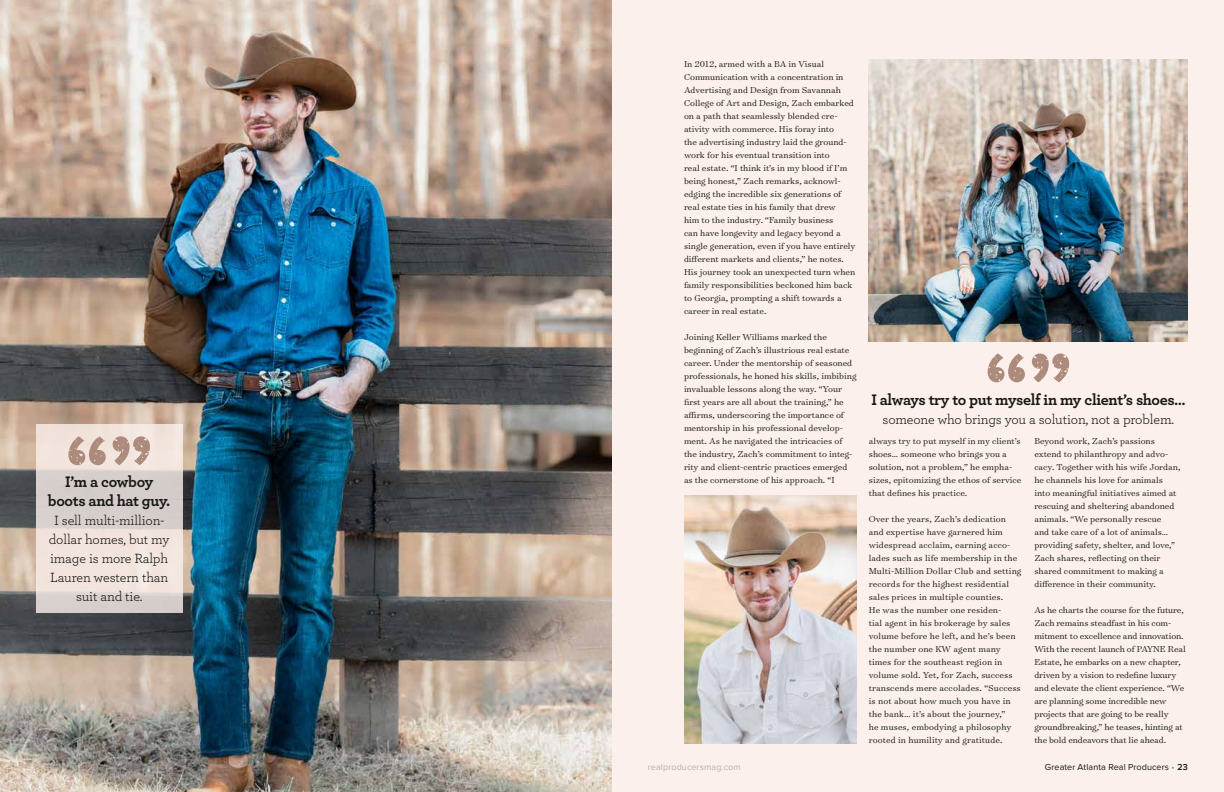
<style>
.page{position:relative;width:1224px;height:792px;background:#fff}
.page>*{position:absolute;margin:0;border:0;box-sizing:border-box;transform-origin:0 0}
.t1{font:700 16px/19px "Archer Pro";letter-spacing:-.02em;color:#171713;text-align:center}
.t2{font:14px/19px "Archer Pro";letter-spacing:-.01em;color:#171713;text-align:center}
.t3{font:300 9.8px/13px "Surveyor Text";color:#171713}
.t4{font:9px "Proxima Nova";letter-spacing:.01em;color:#171713}
.t5{font:9px "Proxima Nova";letter-spacing:.01em;color:#bbbcbc}
.s1{color:#31a5d9}
.s2{font-weight:600}
</style>
<div class="page">
<img style="left:0;top:0;width:612px;height:792px">
<div style="left:612px;top:0;width:612px;height:792px;background:#fbf0ec"></div>
<img style="left:869px;top:59px;width:319px;height:282px">
<img style="left:684px;top:495px;width:173px;height:249px">
<svg style="left:36px;top:424px;width:146px;height:189px;fill:#f0e1da"></svg>
<svg style="left:68px;top:436px;width:38px;height:29px"></svg>
<svg style="left:113px;top:436px;width:37px;height:29px"></svg>
<svg style="left:988px;top:353px;width:37px;height:29px"></svg>
<svg style="left:1032px;top:353px;width:37px;height:29px"></svg>
<h1 class="t1" style="left:48px;top:471px;width:124px">I’m a cowboy boots and hat guy.</h1>
<h2 class="t2" style="left:49px;top:510px;width:122px">I sell multi-million&shy;dollar homes, but my image is more Ralph<br>Lauren western than suit and tie.</h2>
<p class="t3" style="left:684px;top:57px;width:173px">In 2012, armed with a BA in Visual Communication with a concentration in Advertising and Design from Savannah College of Art and Design, Zach embarked on a path that seamlessly blended cre&shy;ativity with commerce. His foray into<br>the advertising industry laid the ground&shy;work for his eventual transition into<br>real estate. “I think it’s in my blood if I’m being honest,” Zach remarks, acknowl&shy;edging the incredible six generations of real estate ties in his family that drew<br>him to the industry. “Family business<br>can have longevity and legacy beyond a single generation, even if you have entirely different markets and clients,” he notes.<br>His journey took an unexpected turn when family responsibilities beckoned him back to Georgia, prompting a shift towards a career in real estate.</p>
<p class="t3" style="left:684px;top:330px;width:174px">Joining Keller Williams marked the beginning of Zach’s illustrious real estate career. Under the mentorship of seasoned professionals, he honed his skills, imbibing invaluable lessons along the way. “Your first years are all about the training,” he affirms, underscoring the importance of mentorship in his professional develop&shy;ment. As he navigated the intricacies of the industry, Zach’s commitment to integ&shy;rity and client-centric practices emerged as the cornerstone of his approach. “I</p>
<h1 class="t1" style="left:871px;top:389px;width:316px">I always try to put myself in my client’s shoes…</h1>
<h2 class="t2" style="left:883px;top:409px;width:293px">someone who brings you a solution, not a problem.</h2>
<p class="t3" style="left:869px;top:434px;width:154px">always try to put myself in my client’s shoes… someone who brings you a solution, not a problem,” he empha&shy;sizes, epitomizing the ethos of service that defines his practice.</p>
<p class="t3" style="left:869px;top:512px;width:154px">Over the years, Zach’s dedication and expertise have garnered him widespread acclaim, earning acco&shy;lades such as life membership in the Multi-Million Dollar Club and setting records for the highest residential sales prices in multiple counties.<br>He was the number one residen-<br>tial agent in his brokerage by sales volume before he left, and he’s been the number one KW agent many times for the southeast region in volume sold. Yet, for Zach, success transcends mere accolades. “Success is not about how much you have in the bank… it’s about the journey,”<br>he muses, embodying a philosophy rooted in humility and gratitude.</p>
<p class="t3" style="left:1034px;top:434px;width:148px">Beyond work, Zach’s passions extend to philanthropy and advo&shy;cacy. Together with his wife Jordan, he channels his love for animals into meaningful initiatives aimed at rescuing and sheltering abandoned animals. “We personally rescue<br>and take care of a lot of animals… providing safety, shelter, and love,” Zach shares, reflecting on their shared commitment to making a difference in their community.</p>
<p class="t3" style="left:1034px;top:603px;width:153px">As he charts the course for the future, Zach remains steadfast in his com&shy;mitment to excellence and innovation.<br>With the recent launch of PAYNE Real Estate, he embarks on a new chapter, driven by a vision to redefine luxury and elevate the client experience. “We are planning some incredible new projects that are going to be really groundbreaking,” he teases, hinting at the bold endeavors that lie ahead.</p>
<p class="t5" style="left:648px;top:762px;width:94px">realproducersmag.com</p>
<p class="t4" style="left:1045px;top:762px;width:145px">Greater Atlanta Real Producers <span class="s1">•</span> <span class="s2">23</span></p>
</div>
